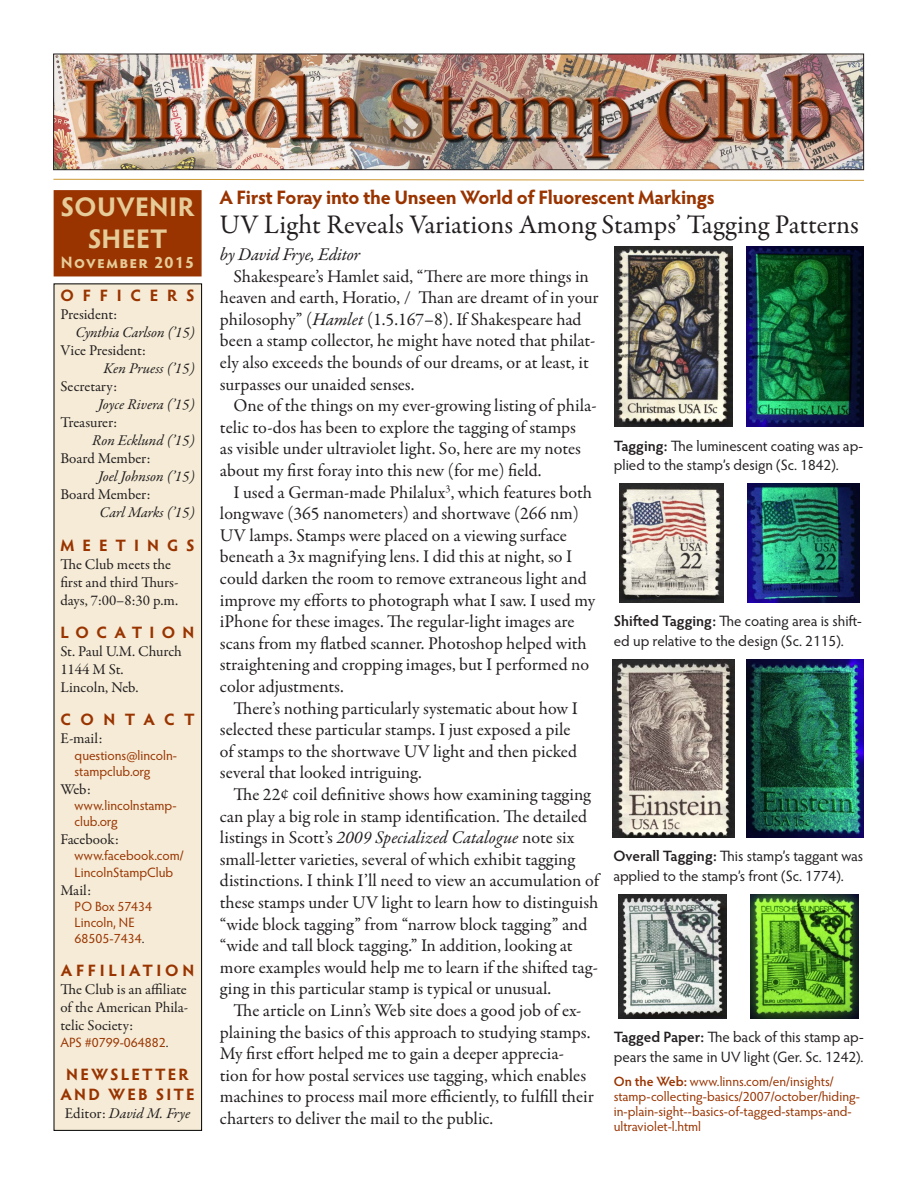
<style>
.page{position:relative;width:918px;height:1188px;background:#fff}
.page>*{position:absolute;margin:0;border:0;box-sizing:border-box;transform-origin:0 0}
.t1{font:27px "Garamond Premr Pro";color:#231f20}
.t2{font:700 27px/32.4px "Hypatia Sans Pro";letter-spacing:.01em;color:#e6cc99;text-align:center}
.t3{font:700 19.5px "Hypatia Sans Pro";letter-spacing:-.02em;color:#993400}
.t4{font:18px/21.6px "Garamond Premr Pro";color:#231f20}
.t5{font:italic 18px "Garamond Premr Pro";letter-spacing:-.01em;color:#231f20}
.t6{font:700 16.5px/19.8px "Hypatia Sans Pro";letter-spacing:.135em;color:#993400;text-align:center}
.t7{font:700 16.5px "Hypatia Sans Pro";letter-spacing:.08em;color:#e6cc99}
.t8{font:700 16.5px "Hypatia Sans Pro";letter-spacing:.22em;color:#993400}
.t9{font:700 16.5px "Hypatia Sans Pro";letter-spacing:.53em;color:#993400}
.t10{font:700 16.5px "Hypatia Sans Pro";letter-spacing:.48em;color:#993400}
.t11{font:700 16.5px "Hypatia Sans Pro";letter-spacing:.445em;color:#993400}
.t12{font:700 16.5px "Hypatia Sans Pro";letter-spacing:.57em;color:#993400}
.t13{font:15px/19.5px "Hypatia Sans Pro";color:#231f20}
.t14{font:15px/18px "Garamond Premr Pro";color:#231f20}
.t15{font:italic 15px "Garamond Premr Pro";letter-spacing:-.005em;color:#231f20}
.t16{font:13.5px/16.2px "Hypatia Sans Pro";color:#993400}
.s1{color:#231f20}
.s2{font-style:normal}
.s3{font-style:italic}
.s4{font-weight:600}
</style>
<div class="page">
<div style="left:54px;top:190px;width:148px;height:86px;background:#993400;border:2px solid #993400"></div>
<div style="left:54px;top:284px;width:148px;height:847px;background:#f5ebd6;border:1px solid #000"></div>
<img style="left:55px;top:56px;width:807px;height:112px">
<div style="left:53px;top:54px;width:811px;height:116px;border:1px solid #231f20"></div>
<svg style="left:53px;top:179px;width:811px;height:2px;background:#e5cc9a"></svg>
<img style="left:619px;top:895px;width:108px;height:123px">
<img style="left:750px;top:894px;width:108px;height:124px">
<img style="left:615px;top:247px;width:118px;height:180px">
<img style="left:746px;top:247px;width:118px;height:180px">
<img style="left:613px;top:660px;width:121px;height:177px">
<img style="left:746px;top:660px;width:118px;height:177px">
<img style="left:619px;top:484px;width:105px;height:118px">
<img style="left:747px;top:484px;width:112px;height:118px">
<h1 class="t2" style="left:60px;top:189px;width:136px">SOUVENIR<br>SHEET</h1>
<p class="t7" style="left:61px;top:251px;width:135px">November 2015</p>
<p class="t9" style="left:60px;top:284px;width:136px">OFFICERS</p>
<p class="t14" style="left:60px;top:306px;width:58px">President:</p>
<p class="t15" style="left:75px;top:323px;width:121px">Cynthia Carlson (’15)</p>
<p class="t14" style="left:60px;top:342px;width:87px">Vice President:</p>
<p class="t15" style="left:103px;top:359px;width:93px">Ken Pruess (’15)</p>
<p class="t14" style="left:60px;top:378px;width:58px">Secretary:</p>
<p class="t15" style="left:98px;top:395px;width:98px">Joyce Rivera (’15)</p>
<p class="t14" style="left:60px;top:414px;width:58px">Treasurer:</p>
<p class="t15" style="left:92px;top:431px;width:104px">Ron Ecklund (’15)</p>
<p class="t14" style="left:60px;top:450px;width:92px">Board Member:</p>
<p class="t15" style="left:98px;top:467px;width:98px">Joel Johnson (’15)</p>
<p class="t14" style="left:60px;top:486px;width:92px">Board Member:</p>
<p class="t15" style="left:100px;top:503px;width:97px">Carl Marks (’15)</p>
<p class="t10" style="left:60px;top:533px;width:136px">MEETINGS</p>
<p class="t14" style="left:60px;top:555px;width:120px">The Club meets the first and third Thurs&shy;days, 7:00–8:30 p.m.</p>
<p class="t11" style="left:60px;top:621px;width:136px">LOCATION</p>
<p class="t14" style="left:60px;top:643px;width:123px">St. Paul U.M. Church<br>1144 M St.<br>Lincoln, Neb.</p>
<p class="t12" style="left:60px;top:708px;width:136px">CONTACT</p>
<p class="t14" style="left:60px;top:730px;width:43px">E-mail:</p>
<p class="t16" style="left:75px;top:746px;width:104px">questions@lincoln&shy;stampclub.org</p>
<p class="t14" style="left:60px;top:780px;width:32px">Web:</p>
<p class="t16" style="left:75px;top:797px;width:104px">www.lincolnstamp&shy;club.org</p>
<p class="t14" style="left:60px;top:831px;width:60px">Facebook:</p>
<p class="t16" style="left:75px;top:847px;width:111px">www.facebook.com/<br>LincolnStampClub</p>
<p class="t14" style="left:60px;top:881px;width:32px">Mail:</p>
<p class="t16" style="left:75px;top:898px;width:79px">PO Box 57434<br>Lincoln, NE<br>68505-7434<span class="s1">.</span></p>
<p class="t8" style="left:61px;top:959px;width:135px">AFFILIATION</p>
<p class="t14" style="left:60px;top:981px;width:129px;text-align:justify">The Club is an affiliate of the American Phila&shy;telic Society:</p>
<p class="t16" style="left:60px;top:1034px;width:110px">APS #0799-064882<span class="s1">.</span></p>
<p class="t6" style="left:60px;top:1064px;width:136px">NEWSLETTER<br>AND WEB SITE</p>
<p class="t15" style="left:65px;top:1104px;width:127px"><span class="s2">Editor:</span> David M. Frye</p>
<p class="t3" style="left:219px;top:184px;width:497px">A First Foray into the Unseen World of Fluorescent Markings</p>
<p class="t5" style="left:220px;top:243px;width:142px">by David Frye, Editor</p>
<p class="t4" style="left:220px;top:266px;width:380px;text-indent:14px">Shakespeare’s Hamlet said, “There are more things in heaven and earth, Horatio, / Than are dreamt of in your philosophy” (<span class="s3">Hamlet</span> (1.5.167–8). If Shakespeare had been a stamp collector, he might have noted that philat&shy;ely also exceeds the bounds of our dreams, or at least, it surpasses our unaided senses.</p>
<p class="t4" style="left:220px;top:395px;width:378px;text-indent:14px">One of the things on my ever-growing listing of phila&shy;telic to-dos has been to explore the tagging of stamps<br>as visible under ultraviolet light. So, here are my notes about my first foray into this new (for me) field.</p>
<p class="t4" style="left:220px;top:482px;width:377px;text-indent:13px">I used a German-made Philalux<sup>3</sup>, which features both longwave (365 nanometers) and shortwave (266 nm)<br>UV lamps. Stamps were placed on a viewing surface beneath a 3x magnifying lens. I did this at night, so I could darken the room to remove extraneous light and improve my efforts to photograph what I saw. I used my iPhone for these images. The regular-light images are scans from my flatbed scanner. Photoshop helped with straightening and cropping images, but I performed no color adjustments.</p>
<p class="t4" style="left:220px;top:698px;width:360px;text-indent:14px">There’s nothing particularly systematic about how I selected these particular stamps. I just exposed a pile of stamps to the shortwave UV light and then picked several that looked intriguing.</p>
<p class="t4" style="left:220px;top:784px;width:381px;text-indent:14px">The 22¢ coil definitive shows how examining tagging can play a big role in stamp identification. The detailed listings in Scott’s <span class="s3">2009 Specialized Catalogue</span> note six small-letter varieties, several of which exhibit tagging distinctions. I think I’ll need to view an accumulation of these stamps under UV light to learn how to distinguish “wide block tagging” from “narrow block tagging” and “wide and tall block tagging.” In addition, looking at more examples would help me to learn if the shifted tag&shy;ging in this particular stamp is typical or unusual.</p>
<p class="t4" style="left:220px;top:1000px;width:375px;text-indent:14px">The article on Linn’s Web site does a good job of ex&shy;plaining the basics of this approach to studying stamps.<br>My first effort helped me to gain a deeper apprecia&shy;tion for how postal services use tagging, which enables machines to process mail more efficiently, to fulfill their charters to deliver the mail to the public.</p>
<h1 class="t1" style="left:219px;top:209px;width:641px">UV Light Reveals Variations Among Stamps’ Tagging Patterns</h1>
<p class="t13" style="left:614px;top:435px;width:251px"><span class="s4">Tagging:</span> The luminescent coating was ap&shy;plied to the stamp’s design (Sc. 1842).</p>
<p class="t13" style="left:614px;top:611px;width:250px"><span class="s4">Shifted Tagging:</span> The coating area is shift&shy;ed up relative to the design (Sc. 2115).</p>
<p class="t13" style="left:613px;top:846px;width:251px"><span class="s4">Overall Tagging:</span> This stamp’s taggant was applied to the stamp’s front (Sc. 1774).</p>
<p class="t13" style="left:614px;top:1027px;width:252px"><span class="s4">Tagged Paper:</span> The back of this stamp ap&shy;pears the same in UV light (Ger. Sc. 1242).</p>
<p class="t16" style="left:614px;top:1073px;width:248px;line-height:15px"><span class="s4">On the Web:</span> www.linns.com/en/insights/ stamp-collecting-basics/2007/october/hiding&shy;in-plain-sight--basics-of-tagged-stamps-and&shy;ultraviolet-l.html</p>
</div>
